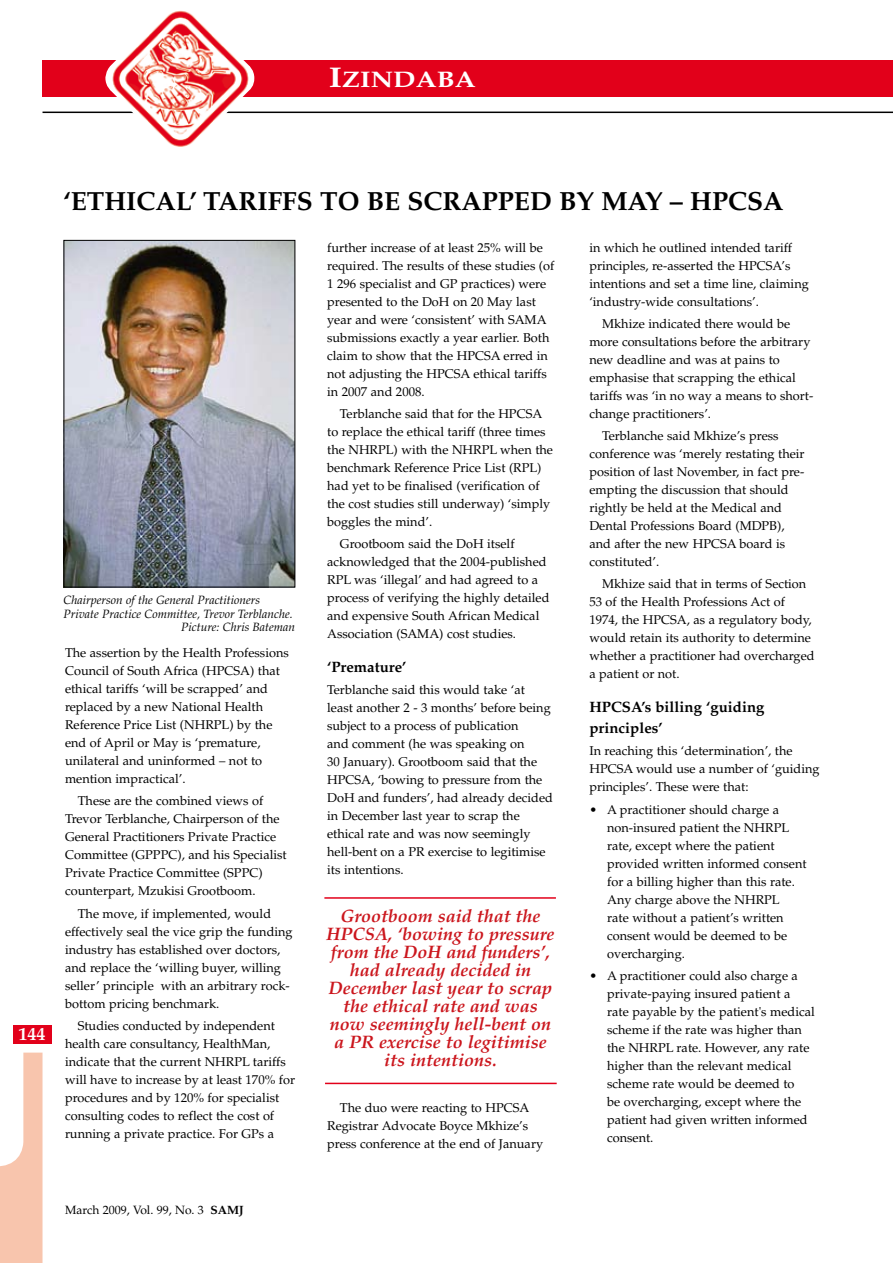
<style>
.page{position:relative;width:893px;height:1263px;background:#fff}
.page>*{position:absolute;margin:0;border:0;box-sizing:border-box;transform-origin:0 0}
.t1{font:700 26.25px "Palatino";color:#000}
.t2{font:700 22.5px "Palatino";color:#fff;scale:1.2 1}
.t3{font:italic 700 18px/18px "Palatino";color:#cb161d;text-align:center}
.t4{font:700 18px "Palatino";color:#fff}
.t5{font:700 15px/21px "Palatino";color:#000}
.t6{font:12.75px/18px "Palatino";color:#000}
.t7{font:italic 12px "Palatino";color:#000}
.t8{font:12px "Palatino";color:#000}
.s1{font-size:28.5px}
.s2{font-weight:700}
</style>
<div class="page">
<div style="left:43px;top:60px;width:850px;height:37px;background:#e2001a"></div>
<svg style="left:0;top:1052px;width:43px;height:211px"></svg>
<hr style="left:43px;top:112px;width:850px;height:1px;background:#000">
<div style="left:14px;top:1024px;width:38px;height:19px;background:#e2001a"></div>
<img style="left:105px;top:10px;width:149px;height:137px">
<img style="left:66px;top:242px;width:227px;height:343px">
<div style="left:64px;top:240px;width:231px;height:347px;border:1px solid #000"></div>
<hr style="left:324px;top:897px;width:232px;height:2px;background:#e2001a">
<hr style="left:325px;top:1083px;width:232px;height:1px;background:#e2001a">
<h2 class="t2" style="left:329px;top:67px;width:124px"><span class="s1">I</span>ZINDABA</h2>
<h3 class="t4" style="left:19px;top:1023px;width:28px">144</h3>
<h1 class="t1" style="left:64px;top:185px;width:27px">‘ETH</h1>
<h1 class="t1" style="left:126px;top:185px;width:300px">ICAL’ TARIFFS TO BE SCR</h1>
<h1 class="t1" style="left:461px;top:185px;width:248px">APPED BY MAY – HPCS</h1>
<h1 class="t1" style="left:763px;top:185px;width:22px">A</h1>
<p class="t7" style="left:64px;top:593px;width:198px">Chairperson of the General Practitioners</p>
<p class="t7" style="left:64px;top:606px;width:231px">Private Practice Committee, Trevor Terblanche.</p>
<p class="t7" style="left:181px;top:620px;width:116px">Picture: Chris Bateman</p>
<p class="t6" style="left:65px;top:644px;width:225px">The assertion by the Health Professions Council of South Africa (HPCSA) that ethical tariffs ‘will be scrapped’ and replaced by a new National Health Reference Price List (NHRPL) by the end of April or May is ‘premature, unilateral and uninformed – not to mention impractical’.</p>
<p class="t6" style="left:65px;top:792px;width:223px;text-indent:13px">These are the combined views of Trevor Terblanche, Chairperson of the General Practitioners Private Practice Committee (GPPPC), and his Specialist Private Practice Committee (SPPC) counterpart, Mzukisi Grootboom.</p>
<p class="t6" style="left:65px;top:904px;width:229px;text-indent:13px">The move, if implemented, would effectively seal the vice grip the funding industry has established over doctors, and replace the ‘willing buyer, willing seller’ principle with an arbitrary rock&shy;bottom pricing benchmark.</p>
<p class="t6" style="left:65px;top:1017px;width:232px;text-indent:13px">Studies conducted by independent health care consultancy, HealthMan, indicate that the current NHRPL tariffs will have to increase by at least 170% for procedures and by 120% for specialist consulting codes to reflect the cost of running a private practice. For GPs a</p>
<p class="t6" style="left:327px;top:238px;width:229px">further increase of at least 25% will be required. The results of these studies (of 1 296 specialist and GP practices) were presented to the DoH on 20 May last year and were ‘consistent’ with SAMA submissions exactly a year earlier. Both claim to show that the HPCSA erred in not adjusting the HPCSA ethical tariffs in 2007 and 2008.</p>
<p class="t6" style="left:327px;top:405px;width:227px;text-indent:13px">Terblanche said that for the HPCSA to replace the ethical tariff (three times the NHRPL) with the NHRPL when the benchmark Reference Price List (RPL) had yet to be finalised (verification of the cost studies still underway) ‘simply boggles the mind’.</p>
<p class="t6" style="left:327px;top:535px;width:224px;text-indent:13px">Grootboom said the DoH itself acknowledged that the 2004-published RPL was ‘illegal’ and had agreed to a process of verifying the highly detailed and expensive South African Medical Association (SAMA) cost studies.</p>
<p class="t5" style="left:327px;top:656px;width:81px">‘Premature’</p>
<p class="t6" style="left:327px;top:681px;width:227px">Terblanche said this would take ‘at least another 2 - 3 months’ before being subject to a process of publication<br>and comment (he was speaking on<br>30 January). Grootboom said that the HPCSA, ‘bowing to pressure from the DoH and funders’, had already decided in December last year to scrap the ethical rate and was now seemingly hell-bent on a PR exercise to legitimise its intentions.</p>
<h3 class="t3" style="left:327px;top:906px;width:229px">Grootboom said that the<br>HPCSA, ‘bowing to pressure from the DoH and funders’, had already decided in<br>December last year to scrap the ethical rate and was now seemingly hell-bent on a PR exercise to legitimise its intentions.</h3>
<p class="t6" style="left:327px;top:1099px;width:217px;text-indent:13px">The duo were reacting to HPCSA<br>Registrar Advocate Boyce Mkhize’s press conference at the end of January</p>
<p class="t6" style="left:589px;top:238px;width:221px">in which he outlined intended tariff principles, re-asserted the HPCSA’s intentions and set a time line, claiming ‘industry-wide consultations’.</p>
<p class="t6" style="left:589px;top:315px;width:225px;text-indent:13px">Mkhize indicated there would be more consultations before the arbitrary new deadline and was at pains to emphasise that scrapping the ethical tariffs was ‘in no way a means to short&shy;change practitioners’.</p>
<p class="t6" style="left:589px;top:427px;width:217px;text-indent:13px">Terblanche said Mkhize’s press conference was ‘merely restating their position of last November, in fact pre&shy;empting the discussion that should rightly be held at the Medical and<br>Dental Professions Board (MDPB), and after the new HPCSA board is constituted’.</p>
<p class="t6" style="left:589px;top:575px;width:227px;text-indent:13px">Mkhize said that in terms of Section 53 of the Health Professions Act of 1974, the HPCSA, as a regulatory body, would retain its authority to determine whether a practitioner had overcharged a patient or not.</p>
<p class="t5" style="left:589px;top:697px;width:12px">HPCS</p>
<p class="t5" style="left:589px;top:697px;width:177px;text-indent:42px">A’s billing ‘guiding principles’</p>
<p class="t6" style="left:589px;top:742px;width:232px">In reaching this ‘determination’, the<br>HPCSA would use a number of ‘guiding principles’. These were that:</p>
<p class="t6" style="left:607px;top:800px;width:201px;text-indent:-18px">• A practitioner should charge a non-insured patient the NHRPL rate, except where the patient provided written informed consent for a billing higher than this rate.<br>Any charge above the NHRPL<br>rate without a patient’s written consent would be deemed to be overcharging.</p>
<p class="t6" style="left:607px;top:967px;width:209px;text-indent:-18px">• A practitioner could also charge a private-paying insured patient a rate payable by the patient's medical scheme if the rate was higher than the NHRPL rate. However, any rate higher than the relevant medical scheme rate would be deemed to<br>be overcharging, except where the patient had given written informed consent.</p>
<p class="t8" style="left:65px;top:1203px;width:180px">March 2009, Vol. 99, No. 3 <span class="s2">SAMJ</span></p>
</div>
